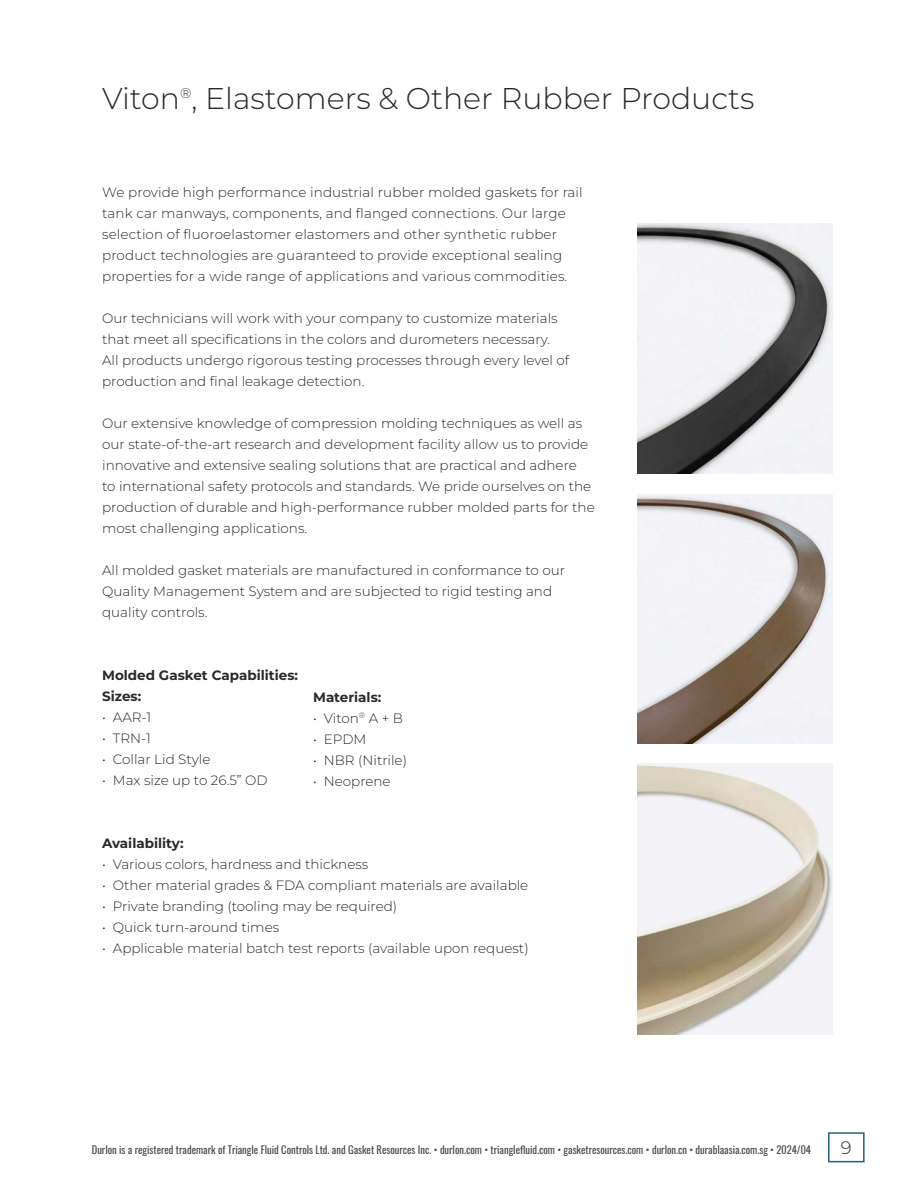
<style>
.page{position:relative;width:918px;height:1188px;background:#fff}
.page>*{position:absolute;margin:0;border:0;box-sizing:border-box;transform-origin:0 0}
.t1{font:300 30px "Montserrat";color:#2b292a}
.t2{font:300 18px "Montserrat";color:#2b292a}
.t3{font:300 13.5px/21px "Montserrat";color:#2b292a}
.t4{font:700 13.5px "Montserrat";color:#2b292a}
.t5{font:10.5px "Oswald";color:#4b4c4d}
</style>
<div class="page">
<div style="left:828px;top:1132px;width:37px;height:30px;border:2px solid #27617f"></div>
<img style="left:638px;top:494px;width:194px;height:250px">
<img style="left:638px;top:763px;width:194px;height:271px">
<img style="left:638px;top:223px;width:194px;height:250px">
<p class="t1" style="left:102px;top:79px;width:654px">Viton<sup>®</sup>, Elastomers &amp; Other Rubber Products</p>
<p class="t3" style="left:102px;top:181px;width:482px">We provide high performance industrial rubber molded gaskets for rail tank car manways, components, and flanged connections. Our large selection of fluoroelastomer elastomers and other synthetic rubber product technologies are guaranteed to provide exceptional sealing properties for a wide range of applications and various commodities.</p>
<p class="t3" style="left:102px;top:307px;width:469px">Our technicians will work with your company to customize materials that meet all specifications in the colors and durometers necessary.<br>All products undergo rigorous testing processes through every level of production and final leakage detection.</p>
<p class="t3" style="left:102px;top:412px;width:494px">Our extensive knowledge of compression molding techniques as well as our state-of-the-art research and development facility allow us to provide innovative and extensive sealing solutions that are practical and adhere<br>to international safety protocols and standards. We pride ourselves on the production of durable and high-performance rubber molded parts for the most challenging applications.</p>
<p class="t3" style="left:102px;top:559px;width:465px">All molded gasket materials are manufactured in conformance to our<br>Quality Management System and are subjected to rigid testing and quality controls.</p>
<p class="t4" style="left:102px;top:666px;width:197px">Molded Gasket Capabilities:</p>
<p class="t4" style="left:102px;top:687px;width:41px">Sizes:</p>
<p class="t3" style="left:102px;top:706px;width:51px">• AAR-1</p>
<p class="t3" style="left:102px;top:727px;width:50px">• TRN-1</p>
<p class="t3" style="left:102px;top:748px;width:110px">• Collar Lid Style</p>
<p class="t3" style="left:102px;top:769px;width:167px">• Max size up to 26.5” OD</p>
<p class="t4" style="left:313px;top:688px;width:70px">Materials:</p>
<p class="t3" style="left:313px;top:707px;width:91px">• Viton<sup>®</sup> A + B</p>
<p class="t3" style="left:313px;top:728px;width:55px">• EPDM</p>
<p class="t3" style="left:313px;top:749px;width:95px">• NBR (Nitrile)</p>
<p class="t3" style="left:313px;top:770px;width:79px">• Neoprene</p>
<p class="t4" style="left:102px;top:834px;width:83px">Availability:</p>
<p class="t3" style="left:102px;top:853px;width:268px">• Various colors, hardness and thickness</p>
<p class="t3" style="left:102px;top:874px;width:428px">• Other material grades &amp; FDA compliant materials are available</p>
<p class="t3" style="left:102px;top:895px;width:297px">• Private branding (tooling may be required)</p>
<p class="t3" style="left:102px;top:916px;width:179px">• Quick turn-around times</p>
<p class="t3" style="left:102px;top:937px;width:428px">• Applicable material batch test reports (available upon request)</p>
<p class="t5" style="left:92px;top:1142px;width:721px">Durlon is a registered trademark of Triangle Fluid Controls Ltd. and Gasket Resources Inc. • durlon.com • trianglefluid.com • gasketresources.com • durlon.cn • durablaasia.com.sg • 2024/04</p>
<h2 class="t2" style="left:841px;top:1136px;width:12px">9</h2>
</div>
